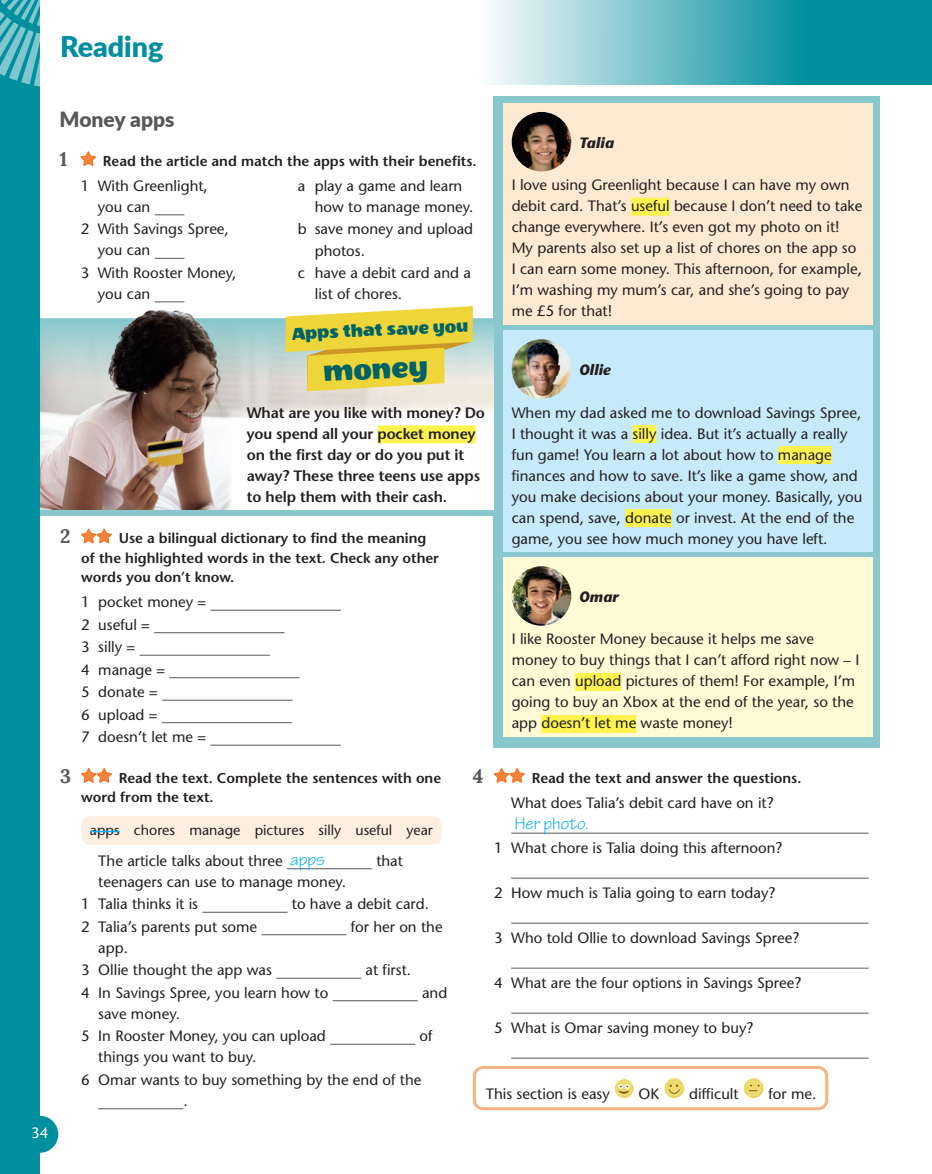
<style>
.page{position:relative;width:932px;height:1174px;background:#fff}
.page>*{position:absolute;margin:0;border:0;box-sizing:border-box;transform-origin:0 0}
.t1{font:31.8px "Wendy One";color:#006265}
.t2{font:800 28.5px "Lato";color:#008f9f}
.t3{font:800 21px "Lato";color:#57585a}
.t4{font:19.5px "Wendy One";color:#006265}
.t5{font:700 19.5px "Lora";color:#57585a}
.t6{font:18px "Tekton Pro";color:#00aeef}
.t7{font:500 15px/21px "Stone Sans Std";color:#231f20}
.t8{font:600 15px/21px "Stone Sans Std";letter-spacing:-.01em;color:#231f20}
.t9{font:italic 700 15px "Stone Sans Std";color:#231f20}
.t10{font:500 15px "Stone Sans Std";color:#fff}
.t11{font:600 14.25px/19.5px "Stone Sans Std";color:#231f20}
.t12{font:500 14.25px "Stone Sans Std";color:#231f20}
.s1{font-family:"Tekton Pro";font-weight:400;font-size:18px;color:#00aeef}
</style>
<div class="page">
<svg style="left:490px;top:0;width:441px;height:85px;background:#59b6c0"></svg>
<div style="left:0;top:0;width:40px;height:1174px;background:#008f9f"></div>
<svg style="left:0;top:0;width:40px;height:87px"></svg>
<div style="left:493px;top:96px;width:386px;height:651px;background:#88c7cc"></div>
<svg style="left:80px;top:151px;width:16px;height:15px"></svg>
<hr style="left:154px;top:214px;width:30px;height:1px;background:#57585a">
<hr style="left:154px;top:258px;width:30px;height:1px;background:#57585a">
<hr style="left:154px;top:301px;width:30px;height:1px;background:#57585a">
<svg style="left:494px;top:768px;width:31px;height:15px"></svg>
<hr style="left:511px;top:832px;width:357px;height:1px;background:#57585a">
<hr style="left:511px;top:877px;width:357px;height:1px;background:#57585a">
<hr style="left:511px;top:922px;width:357px;height:1px;background:#57585a">
<hr style="left:511px;top:967px;width:357px;height:1px;background:#57585a">
<hr style="left:511px;top:1012px;width:357px;height:1px;background:#57585a">
<hr style="left:511px;top:1057px;width:357px;height:1px;background:#57585a">
<svg style="left:81px;top:528px;width:31px;height:16px"></svg>
<hr style="left:210px;top:610px;width:130px;height:1px;background:#57585a">
<hr style="left:154px;top:632px;width:130px;height:1px;background:#57585a">
<hr style="left:139px;top:655px;width:131px;height:1px;background:#57585a">
<hr style="left:169px;top:677px;width:130px;height:1px;background:#57585a">
<hr style="left:162px;top:700px;width:130px;height:1px;background:#57585a">
<hr style="left:162px;top:722px;width:130px;height:1px;background:#57585a">
<hr style="left:210px;top:745px;width:130px;height:1px;background:#57585a">
<svg style="left:81px;top:768px;width:31px;height:15px"></svg>
<div style="left:81px;top:816px;width:360px;height:29px;background:#feeee0;border-radius:9px"></div>
<hr style="left:90px;top:830px;width:30px;height:2px;background:#00aeef">
<hr style="left:287px;top:868px;width:85px;height:1px;background:#57585a">
<hr style="left:202px;top:912px;width:85px;height:1px;background:#57585a">
<hr style="left:261px;top:934px;width:85px;height:1px;background:#57585a">
<hr style="left:276px;top:978px;width:85px;height:1px;background:#57585a">
<hr style="left:332px;top:1000px;width:85px;height:1px;background:#57585a">
<hr style="left:330px;top:1043px;width:85px;height:1px;background:#57585a">
<hr style="left:98px;top:1108px;width:85px;height:1px;background:#57585a">
<div style="left:503px;top:103px;width:369px;height:222px;background:#feead3"></div>
<div style="left:631px;top:198px;width:38px;height:18px;background:#fff34f"></div>
<img style="left:511px;top:112px;width:60px;height:59px;border-radius:30px">
<div style="left:503px;top:331px;width:369px;height:221px;background:#c6eafa"></div>
<div style="left:632px;top:425px;width:24px;height:18px;background:#fff34f"></div>
<div style="left:777px;top:446px;width:54px;height:18px;background:#fff34f"></div>
<div style="left:625px;top:509px;width:46px;height:18px;background:#fff34f"></div>
<img style="left:511px;top:339px;width:60px;height:60px;border-radius:30px">
<div style="left:503px;top:557px;width:369px;height:180px;background:#fffbd6"></div>
<div style="left:575px;top:673px;width:46px;height:18px;background:#fff34f"></div>
<div style="left:541px;top:715px;width:95px;height:18px;background:#fff34f"></div>
<img style="left:511px;top:566px;width:60px;height:59px;border-radius:30px">
<img style="left:40px;top:324px;width:453px;height:186px">
<div style="left:224px;top:400px;width:269px;height:113px;background:#fff"></div>
<div style="left:377px;top:425px;width:98px;height:18px;background:#fff34f"></div>
<div style="left:40px;top:510px;width:458px;height:6px;background:#88c7cc"></div>
<div style="left:40px;top:318px;width:458px;height:6px;background:#88c7cc"></div>
<svg style="left:285px;top:306px;width:187px;height:85px;background:#ead660"></svg>
<img style="left:102px;top:310px;width:119px;height:85px">
<div style="left:21px;top:1115px;width:37px;height:37px;background:#008f9f;border-radius:50%"></div>
<svg style="left:614px;top:1079px;width:20px;height:19px"></svg>
<svg style="left:664px;top:1078px;width:20px;height:20px"></svg>
<svg style="left:743px;top:1078px;width:21px;height:20px"></svg>
<div style="left:472px;top:1066px;width:356px;height:44px;border:3px solid #f9b281;border-radius:9px"></div>
<h2 class="t2" style="left:60px;top:25px;width:105px">Reading</h2>
<p class="t10" style="left:31px;top:1124px;width:19px">34</p>
<h3 class="t3" style="left:60px;top:104px;width:116px">Money apps</h3>
<h3 class="t5" style="left:60px;top:142px;width:9px">1</h3>
<p class="t11" style="left:103px;top:151px;width:375px">Read the article and match the apps with their benefits.</p>
<p class="t7" style="left:98px;top:175px;width:111px;text-indent:-17px">1 With Greenlight, you can</p>
<p class="t7" style="left:98px;top:219px;width:132px;text-indent:-17px">2 With Savings Spree, you can</p>
<p class="t7" style="left:98px;top:262px;width:140px;text-indent:-17px">3 With Rooster Money, you can</p>
<p class="t7" style="left:315px;top:175px;width:160px;text-indent:-17px">a play a game and learn how to manage money.</p>
<p class="t7" style="left:315px;top:219px;width:160px;text-indent:-17px">b save money and upload photos.</p>
<p class="t7" style="left:315px;top:262px;width:158px;text-indent:-17px">c have a debit card and a list of chores.</p>
<h3 class="t4" style="left:291px;top:324px;width:178px;rotate:-3deg">Apps that save you</h3>
<p class="t9" style="left:578px;top:134px;width:37px">Talia</p>
<p class="t7" style="left:511px;top:174px;width:352px">I love using Greenlight because I can have my own debit card. That’s useful because I don’t need to take change everywhere. It’s even got my photo on it!<br>My parents also set up a list of chores on the app so I can earn some money. This afternoon, for example, I’m washing my mum’s car, and she’s going to pay me £5 for that!</p>
<h1 class="t1" style="left:322px;top:355px;width:106px;rotate:-3deg">money</h1>
<p class="t9" style="left:578px;top:361px;width:33px">Ollie</p>
<p class="t7" style="left:511px;top:402px;width:352px">When my dad asked me to download Savings Spree, I thought it was a silly idea. But it’s actually a really fun game! You learn a lot about how to manage finances and how to save. It’s like a game show, and you make decisions about your money. Basically, you can spend, save, donate or invest. At the end of the game, you see how much money you have left.</p>
<p class="t8" style="left:247px;top:402px;width:240px">What are you like with money? Do you spend all your pocket money on the first day or do you put it away? These three teens use apps to help them with their cash.</p>
<h3 class="t5" style="left:60px;top:519px;width:12px">2</h3>
<p class="t11" style="left:81px;top:528px;width:359px;text-indent:37px">Use a bilingual dictionary to find the meaning of the highlighted words in the text. Check any other words you don’t know.</p>
<p class="t7" style="left:81px;top:591px;width:126px;line-height:22.5px">1 pocket money =<br>2 useful =<br>3 silly =<br>4 manage =<br>5 donate =<br>6 upload =<br>7 doesn’t let me =</p>
<h3 class="t5" style="left:60px;top:759px;width:12px">3</h3>
<p class="t11" style="left:81px;top:767px;width:361px;text-indent:37px">Read the text. Complete the sentences with one word from the text.</p>
<p class="t12" style="left:90px;top:821px;width:344px">apps chores manage pictures silly useful year</p>
<p class="t7" style="left:98px;top:850px;width:228px">The article talks about three <span class="s1">apps</span></p>
<p class="t7" style="left:376px;top:850px;width:28px">that</p>
<p class="t7" style="left:81px;top:870px;width:266px;line-height:22.5px;text-indent:17px">teenagers can use to manage money.<br>1 Talia thinks it is</p>
<p class="t9" style="left:578px;top:588px;width:41px">Omar</p>
<p class="t7" style="left:511px;top:628px;width:349px">I like Rooster Money because it helps me save money to buy things that I can’t afford right now – I can even upload pictures of them! For example, I’m going to buy an Xbox at the end of the year, so the app doesn’t let me waste money!</p>
<h3 class="t5" style="left:472px;top:759px;width:12px">4</h3>
<p class="t11" style="left:531px;top:768px;width:271px">Read the text and answer the questions.</p>
<p class="t7" style="left:511px;top:792px;width:264px">What does Talia’s debit card have on it?</p>
<p class="t6" style="left:514px;top:813px;width:75px">Her photo.</p>
<p class="t7" style="left:494px;top:837px;width:290px">1 What chore is Talia doing this afternoon?</p>
<p class="t7" style="left:494px;top:882px;width:282px">2 How much is Talia going to earn today?</p>
<p class="t7" style="left:494px;top:927px;width:306px">3 Who told Ollie to download Savings Spree?</p>
<p class="t7" style="left:494px;top:972px;width:308px">4 What are the four options in Savings Spree?</p>
<p class="t7" style="left:494px;top:1017px;width:261px">5 What is Omar saving money to buy?</p>
<p class="t7" style="left:292px;top:893px;width:139px">to have a debit card.</p>
<p class="t7" style="left:81px;top:916px;width:177px">2 Talia’s parents put some</p>
<p class="t7" style="left:351px;top:916px;width:93px">for her on the</p>
<p class="t7" style="left:81px;top:936px;width:192px;line-height:22.5px;text-indent:17px">app.<br>3 Ollie thought the app was</p>
<p class="t7" style="left:365px;top:959px;width:47px">at first.</p>
<p class="t7" style="left:81px;top:982px;width:248px">4 In Savings Spree, you learn how to</p>
<p class="t7" style="left:422px;top:982px;width:27px">and</p>
<p class="t7" style="left:81px;top:1002px;width:246px;line-height:22.5px;text-indent:17px">save money.<br>5 In Rooster Money, you can upload</p>
<p class="t7" style="left:419px;top:1025px;width:15px">of</p>
<p class="t7" style="left:81px;top:1046px;width:341px;line-height:22.5px;text-indent:17px">things you want to buy.<br>6 Omar wants to buy something by the end of the</p>
<p class="t7" style="left:183px;top:1090px;width:6px">.</p>
<p class="t7" style="left:485px;top:1083px;width:125px">This section is easy</p>
<p class="t7" style="left:638px;top:1083px;width:22px">OK</p>
<p class="t7" style="left:689px;top:1083px;width:51px">difficult</p>
<p class="t7" style="left:768px;top:1083px;width:49px">for me.</p>
</div>
